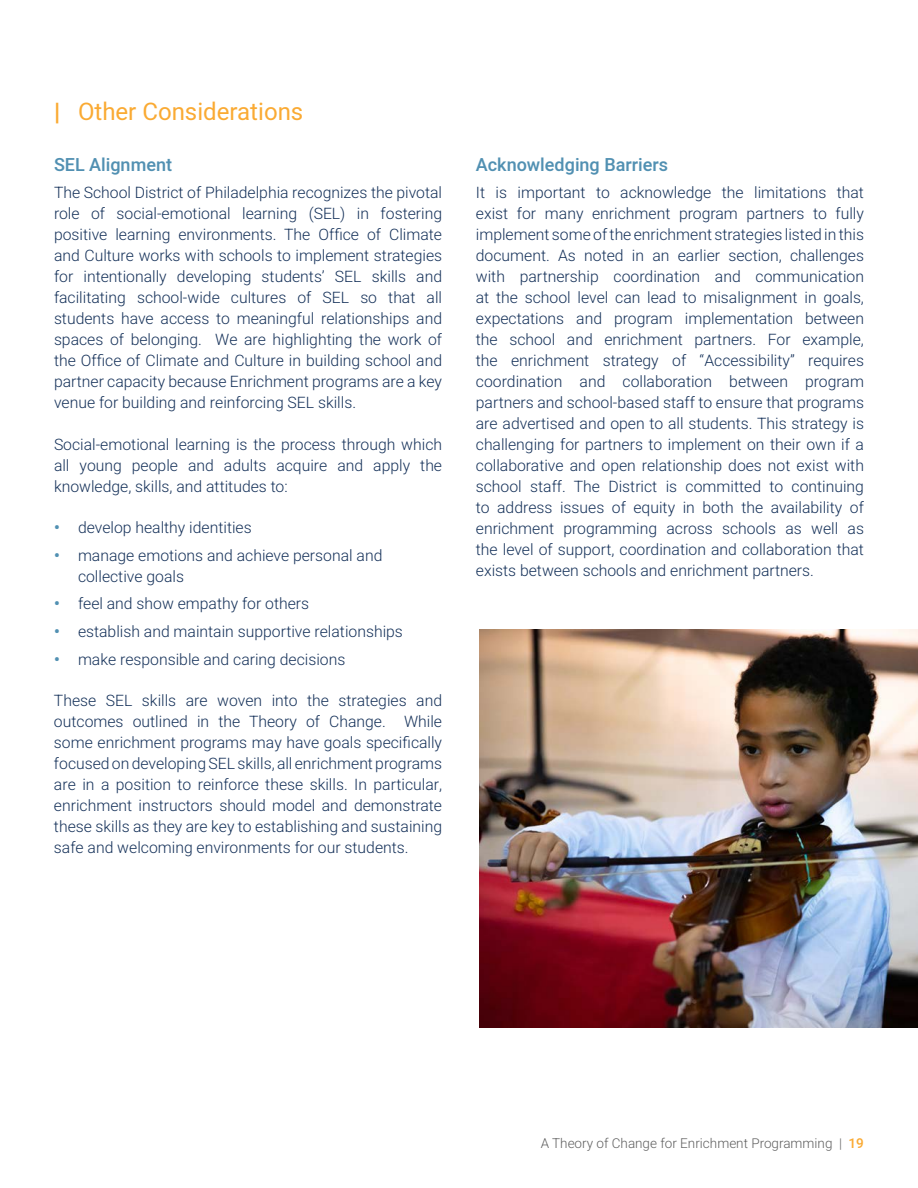
<style>
.page{position:relative;width:918px;height:1188px;background:#fff}
.page>*{position:absolute;margin:0;border:0;box-sizing:border-box;transform-origin:0 0}
.t1{font:24px "Heebo";color:#faaa33}
.t2{font:500 18px "Heebo";color:#5190b2}
.t3{font:300 15.75px/21px "Heebo";color:#16325a;text-align:justify}
.t4{font:300 13.5px "Heebo";color:#606060}
.s1{font-weight:900}
.s2{font-weight:700;color:#5190b2}
.s3{font-weight:500;color:#faaa33}
</style>
<div class="page">
<img style="left:480px;top:629px;width:438px;height:398px">
<p class="t1" style="left:54px;top:94px;width:251px"><span class="s1">|</span> Other Considerations</p>
<p class="t2" style="left:54px;top:152px;width:120px">SEL Alignment</p>
<p class="t3" style="left:54px;top:182px;width:390px">The School District of Philadelphia recognizes the pivotal role of social-emotional learning (SEL) in fostering positive learning environments. The Office of Climate and Culture works with schools to implement strategies for intentionally developing students’ SEL skills and facilitating school-wide cultures of SEL so that all students have access to meaningful relationships and spaces of belonging. We are highlighting the work of the Office of Climate and Culture in building school and partner capacity because Enrichment programs are a key venue for building and reinforcing SEL skills.</p>
<p class="t3" style="left:54px;top:433px;width:390px">Social-emotional learning is the process through which all young people and adults acquire and apply the knowledge, skills, and attitudes to:</p>
<p class="t3" style="left:54px;top:517px;width:199px"><span class="s2">•</span> develop healthy identities</p>
<p class="t3" style="left:78px;top:545px;width:306px;text-indent:-24px"><span class="s2">•</span> manage emotions and achieve personal and collective goals</p>
<p class="t3" style="left:54px;top:593px;width:257px"><span class="s2">•</span> feel and show empathy for others</p>
<p class="t3" style="left:54px;top:621px;width:350px"><span class="s2">•</span> establish and maintain supportive relationships</p>
<p class="t3" style="left:54px;top:649px;width:293px"><span class="s2">•</span> make responsible and caring decisions</p>
<p class="t3" style="left:54px;top:690px;width:390px">These SEL skills are woven into the strategies and outcomes outlined in the Theory of Change. While some enrichment programs may have goals specifically focused on developing SEL skills, all enrichment programs are in a position to reinforce these skills. In particular, enrichment instructors should model and demonstrate these skills as they are key to establishing and sustaining safe and welcoming environments for our students.</p>
<p class="t2" style="left:476px;top:152px;width:194px">Acknowledging Barriers</p>
<p class="t3" style="left:476px;top:182px;width:390px">It is important to acknowledge the limitations that exist for many enrichment program partners to fully implement some of the enrichment strategies listed in this document. As noted in an earlier section, challenges with partnership coordination and communication at the school level can lead to misalignment in goals, expectations and program implementation between the school and enrichment partners. For example, the enrichment strategy of “Accessibility” requires coordination and collaboration between program partners and school-based staff to ensure that programs are advertised and open to all students. This strategy is challenging for partners to implement on their own if a collaborative and open relationship does not exist with school staff. The District is committed to continuing to address issues of equity in both the availability of enrichment programming across schools as well as the level of support, coordination and collaboration that exists between schools and enrichment partners.</p>
<p class="t4" style="left:541px;top:1134px;width:325px">A Theory of Change for Enrichment Programming | <span class="s3">19</span></p>
</div>
